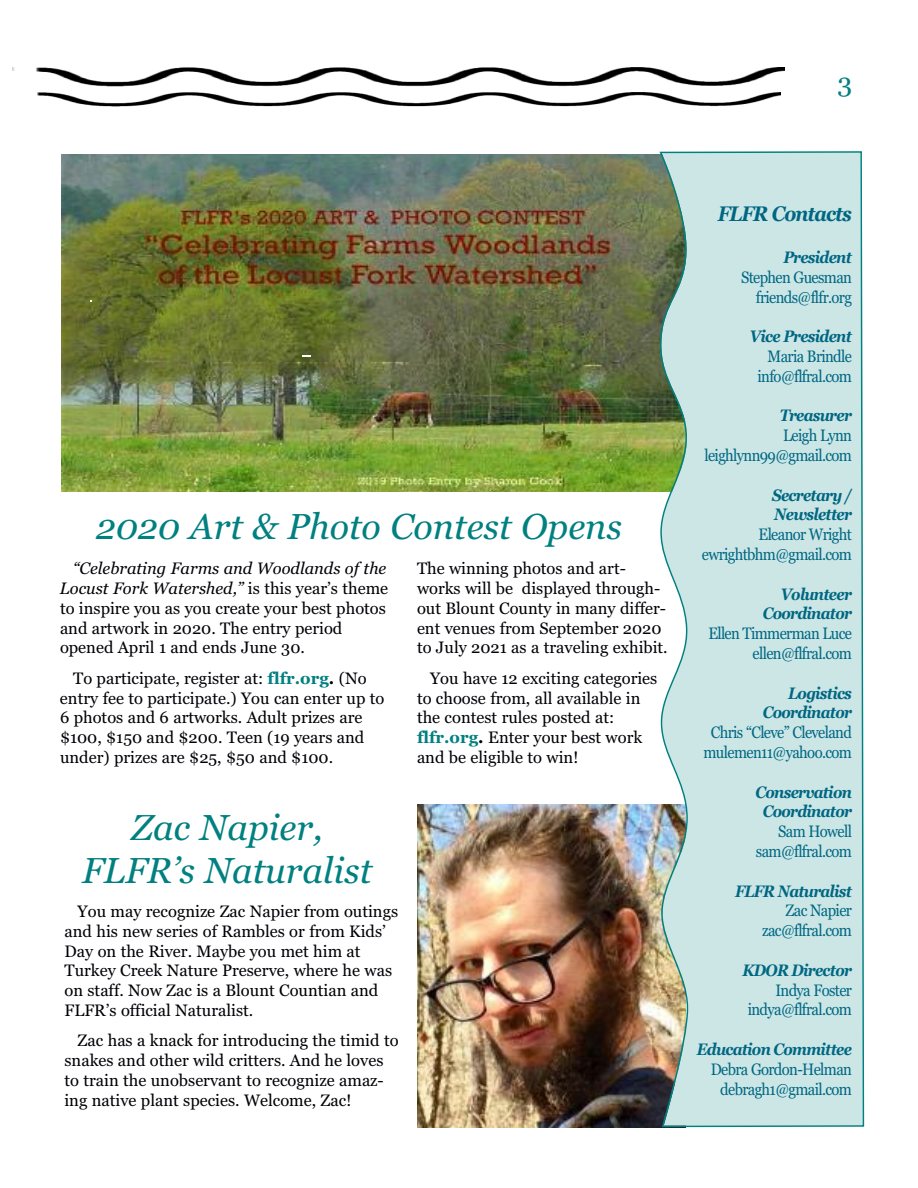
<style>
.page{position:relative;width:918px;height:1188px;background:#fff}
.page>*{position:absolute;margin:0;border:0;box-sizing:border-box;transform-origin:0 0}
.t1{font:italic 36px/43.2px "Georgia";color:#008080;text-align:center}
.t2{font:27px "Georgia";color:#008080}
.t3{font:italic 700 21px "Georgia";letter-spacing:-.05em;color:#006782;scale:.9 1}
.t4{font:16.5px/19.8px "Georgia";color:#000006}
.t5{font:16.5px/19.8px "Georgia";letter-spacing:-.045em;color:#006782;text-align:right;scale:.9 1}
.t6{font:italic 700 16.5px/19.8px "Georgia";letter-spacing:-.05em;color:#006782;text-align:right;scale:.9 1}
.s1{font-style:italic}
.s2{font-weight:700;color:#008080}
.s3{font-weight:700}
</style>
<div class="page">
<img style="left:417px;top:805px;width:242px;height:322px">
<img style="left:62px;top:154px;width:597px;height:338px">
<svg style="left:659px;top:151px;width:205px;height:976px"></svg>
<img style="left:13px;top:68px;width:771px;height:28px">
<img style="left:37px;top:93px;width:743px;height:14px">
<h2 class="t2" style="left:838px;top:63px;width:16px">3</h2>
<h1 class="t1" style="left:96px;top:503px;width:528px">2020 Art &amp; Photo Contest Opens</h1>
<p class="t4" style="left:60px;top:558px;width:330px;text-indent:13px"><span class="s1">“Celebrating Farms and Woodlands of the Locust Fork Watershed,”</span> is this year’s theme to inspire you as you create your best photos and artwork in 2020. The entry period opened April 1 and ends June 30.</p>
<p class="t4" style="left:60px;top:667px;width:326px;text-indent:13px">To participate, register at: <span class="s2">flfr.org</span><span class="s3">.</span> (No entry fee to participate.) You can enter up to 6 photos and 6 artworks. Adult prizes are $100, $150 and $200. Teen (19 years and under) prizes are $25, $50 and $100.</p>
<p class="t4" style="left:417px;top:558px;width:252px">The winning photos and art&shy;works will be displayed through&shy;out Blount County in many differ&shy;ent venues from September 2020 to July 2021 as a traveling exhibit.</p>
<p class="t4" style="left:417px;top:667px;width:242px;text-indent:13px">You have 12 exciting categories to choose from, all available in the contest rules posted at: <span class="s2">flfr.org</span><span class="s3">.</span> Enter your best work and be eligible to win!</p>
<h1 class="t1" style="left:82px;top:805px;width:291px">Zac Napier,<br>FLFR’s Naturalist</h1>
<p class="t4" style="left:64px;top:901px;width:335px;text-indent:13px">You may recognize Zac Napier from outings and his new series of Rambles or from Kids’ Day on the River. Maybe you met him at Turkey Creek Nature Preserve, where he was on staff. Now Zac is a Blount Countian and FLFR’s official Naturalist.</p>
<p class="t4" style="left:64px;top:1030px;width:336px;text-indent:13px">Zac has a knack for introducing the timid to snakes and other wild critters. And he loves to train the unobservant to recognize amaz&shy;ing native plant species. Welcome, Zac!</p>
<p class="t3" style="left:718px;top:198px;width:151px">FLFR Contacts</p>
<p class="t6" style="left:783px;top:247px;width:78px">President</p>
<p class="t5" style="left:741px;top:267px;width:125px">Stephen Guesman friends@flfr.org</p>
<p class="t6" style="left:750px;top:326px;width:115px">Vice President</p>
<p class="t5" style="left:758px;top:346px;width:106px">Maria Brindle info@flfral.com</p>
<p class="t6" style="left:780px;top:405px;width:82px">Treasurer</p>
<p class="t5" style="left:704px;top:425px;width:165px">Leigh Lynn leighlynn99@gmail.com</p>
<p class="t6" style="left:772px;top:484px;width:90px;text-align:left">Secretary /<br>Newsletter</p>
<p class="t5" style="left:702px;top:524px;width:168px">Eleanor Wright ewrightbhm@gmail.com</p>
<p class="t6" style="left:763px;top:583px;width:100px">Volunteer<br>Coordinator</p>
<p class="t5" style="left:708px;top:623px;width:161px">Ellen Timmerman Luce ellen@flfral.com</p>
<p class="t6" style="left:763px;top:682px;width:100px">Logistics<br>Coordinator</p>
<p class="t5" style="left:704px;top:722px;width:166px;text-align:center">Chris “Cleve” Cleveland mulemen11@yahoo.com</p>
<p class="t6" style="left:756px;top:781px;width:109px;text-align:center">Conservation<br>Coordinator</p>
<p class="t5" style="left:756px;top:821px;width:108px">Sam Howell sam@flfral.com</p>
<p class="t6" style="left:735px;top:880px;width:131px">FLFR Naturalist</p>
<p class="t5" style="left:762px;top:900px;width:101px">Zac Napier zac@flfral.com</p>
<p class="t6" style="left:743px;top:959px;width:123px">KDOR Director</p>
<p class="t5" style="left:748px;top:979px;width:117px">Indya Foster indya@flfral.com</p>
<p class="t6" style="left:697px;top:1039px;width:174px">Education Committee</p>
<p class="t5" style="left:711px;top:1059px;width:158px;text-align:center">Debra Gordon-Helman debragh1@gmail.com</p>
</div>
